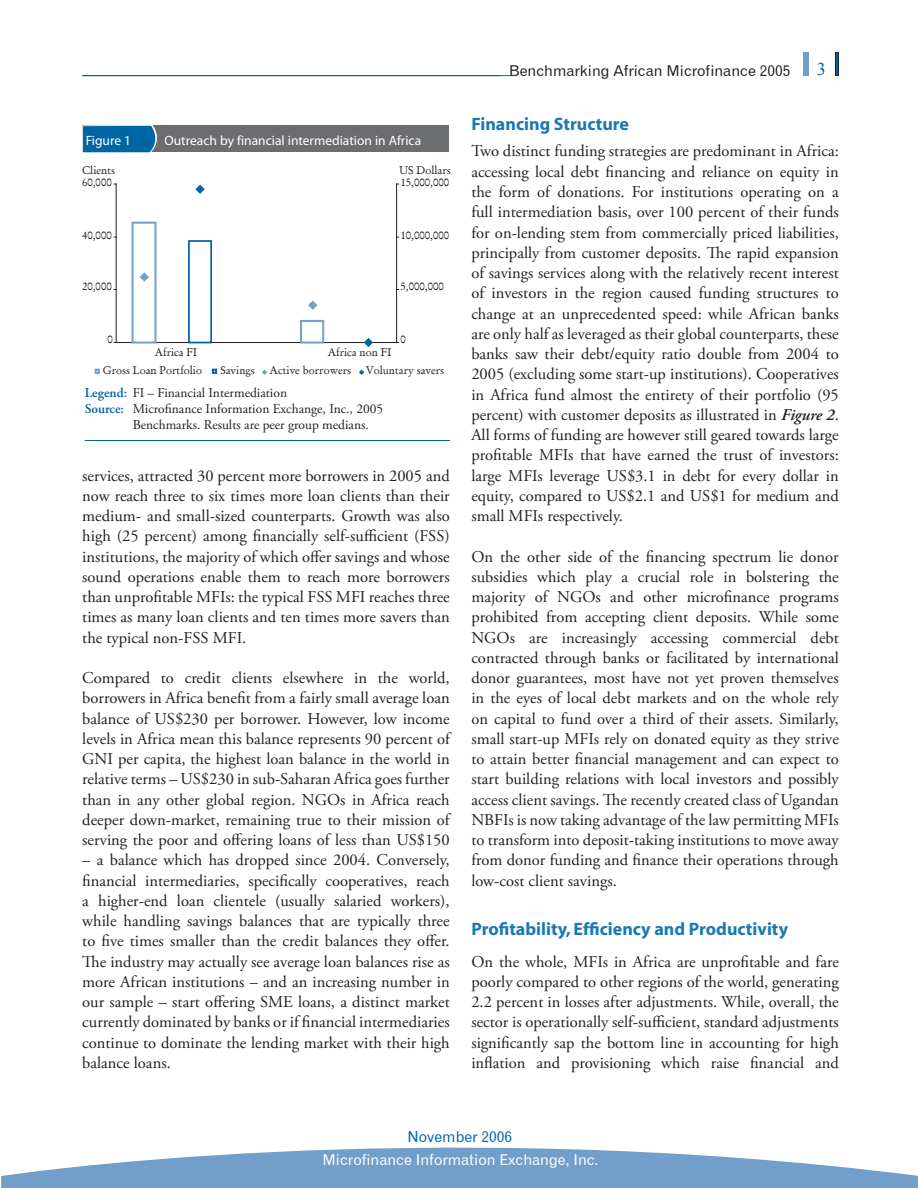
<style>
.page{position:relative;width:918px;height:1188px;background:#fff}
.page>*{position:absolute;margin:0;border:0;box-sizing:border-box;transform-origin:0 0}
.t1{font:700 18px "Myriad";color:#1b78b2}
.t2{font:16.5px/20.2px "Adobe Garamond Pro";color:#231f20;text-align:justify}
.t3{font:15px "Gothic 720 BT Roman B";color:#fff}
.t4{font:15px "Gothic 720 BT Roman B";color:#231f20}
.t5{font:15px "Gothic 720 BT Roman B";color:#0065a4}
.t6{font:13.5px "Adobe Garamond Pro";color:#231f20}
.t7{font:13.5px "Myriad";color:#fff}
.t8{font:11.25px "Garamond Antiqua";color:#231f20}
.s1{font-weight:600;color:#0065a4}
.s2{font-weight:600;font-style:italic}
</style>
<div class="page">
<svg style="left:2px;top:1147px;width:915px;height:41px;fill:#729eca"></svg>
<div style="left:835px;top:52px;width:3px;height:23px;border:1px solid #231f20"></div>
<div style="left:803px;top:52px;width:5px;height:23px;background:#729eca"></div>
<hr style="left:82px;top:75px;width:433px;height:1px;background:#0065a4">
<div style="left:83px;top:125px;width:366px;height:27px;background:#6c6d70"></div>
<svg style="left:82px;top:125px;width:75px;height:27px;background:#126ea7"></svg>
<hr style="left:85px;top:440px;width:365px;height:1px;background:#0065a4">
<hr style="left:116px;top:342px;width:280px;height:1px;background:#231f20">
<div style="left:131px;top:222px;width:25px;height:121px;border:2px solid #729eca"></div>
<div style="left:300px;top:320px;width:24px;height:23px;border:2px solid #729eca"></div>
<div style="left:188px;top:240px;width:24px;height:103px;border:2px solid #0065a4"></div>
<hr style="left:116px;top:184px;width:1px;height:158px;background:#231f20">
<svg style="left:140px;top:272px;width:9px;height:10px"></svg>
<svg style="left:308px;top:300px;width:9px;height:10px"></svg>
<svg style="left:195px;top:184px;width:10px;height:10px"></svg>
<svg style="left:364px;top:338px;width:9px;height:9px"></svg>
<hr style="left:396px;top:184px;width:1px;height:158px;background:#231f20">
<svg style="left:95px;top:369px;width:5px;height:5px"></svg>
<svg style="left:212px;top:369px;width:5px;height:5px"></svg>
<svg style="left:262px;top:369px;width:5px;height:6px"></svg>
<svg style="left:359px;top:369px;width:5px;height:6px"></svg>
<svg style="left:1px;top:1176px;width:1px;height:12px"></svg>
<p class="t7" style="left:86px;top:133px;width:47px">Figure 1</p>
<p class="t7" style="left:164px;top:133px;width:258px">Outreach by financial intermediation in Africa</p>
<p class="t8" style="left:82px;top:163px;width:35px">Clients</p>
<p class="t8" style="left:399px;top:163px;width:53px">US Dollars</p>
<p class="t8" style="left:82px;top:175px;width:31px">60,000</p>
<p class="t8" style="left:400px;top:175px;width:50px">15,000,000</p>
<p class="t8" style="left:82px;top:228px;width:31px">40,000</p>
<p class="t8" style="left:400px;top:228px;width:50px">10,000,000</p>
<p class="t8" style="left:82px;top:279px;width:31px">20,000</p>
<p class="t8" style="left:400px;top:279px;width:45px">5,000,000</p>
<p class="t8" style="left:107px;top:332px;width:7px">0</p>
<p class="t8" style="left:400px;top:332px;width:7px">0</p>
<p class="t8" style="left:155px;top:345px;width:44px">Africa FI</p>
<p class="t8" style="left:327px;top:345px;width:65px">Africa non FI</p>
<p class="t8" style="left:103px;top:363px;width:101px">Gross Loan Portfolio</p>
<p class="t8" style="left:220px;top:363px;width:36px">Savings</p>
<p class="t8" style="left:269px;top:363px;width:83px">Active borrowers</p>
<p class="t8" style="left:366px;top:363px;width:80px">Voluntary savers</p>
<p class="t6" style="left:85px;top:384px;width:204px"><span class="s1">Legend:</span> FI – Financial Intermediation</p>
<p class="t6" style="left:85px;top:401px;width:300px"><span class="s1">Source:</span> Microfinance Information Exchange, Inc., 2005</p>
<p class="t6" style="left:133px;top:417px;width:237px">Benchmarks. Results are peer group medians.</p>
<p class="t2" style="left:82px;top:466px;width:369px">services, attracted 30 percent more borrowers in 2005 and now reach three to six times more loan clients than their medium- and small-sized counterparts. Growth was also high (25 percent) among financially self-sufficient (FSS) institutions, the majority of which offer savings and whose sound operations enable them to reach more borrowers than unprofitable MFIs: the typical FSS MFI reaches three times as many loan clients and ten times more savers than the typical non-FSS MFI.</p>
<p class="t2" style="left:82px;top:668px;width:369px">Compared to credit clients elsewhere in the world, borrowers in Africa benefit from a fairly small average loan balance of US$230 per borrower. However, low income levels in Africa mean this balance represents 90 percent of GNI per capita, the highest loan balance in the world in relative terms – US$230 in sub-Saharan Africa goes further than in any other global region. NGOs in Africa reach deeper down-market, remaining true to their mission of serving the poor and offering loans of less than US$150</p>
<p class="t2" style="left:82px;top:850px;width:369px">– a balance which has dropped since 2004. Conversely, financial intermediaries, specifically cooperatives, reach a higher-end loan clientele (usually salaried workers), while handling savings balances that are typically three to five times smaller than the credit balances they offer.<br>The industry may actually see average loan balances rise as more African institutions – and an increasing number in our sample – start offering SME loans, a distinct market currently dominated by banks or if financial intermediaries continue to dominate the lending market with their high balance loans.</p>
<p class="t4" style="left:509px;top:61px;width:283px">Benchmarking African Microfinance 2005</p>
<p class="t1" style="left:471px;top:115px;width:159px">Financing Structure</p>
<p class="t2" style="left:471px;top:142px;width:369px">Two distinct funding strategies are predominant in Africa: accessing local debt financing and reliance on equity in the form of donations. For institutions operating on a full intermediation basis, over 100 percent of their funds for on-lending stem from commercially priced liabilities, principally from customer deposits. The rapid expansion of savings services along with the relatively recent interest of investors in the region caused funding structures to change at an unprecedented speed: while African banks are only half as leveraged as their global counterparts, these banks saw their debt/equity ratio double from 2004 to 2005 (excluding some start-up institutions). Cooperatives in Africa fund almost the entirety of their portfolio (95 percent) with customer deposits as illustrated in <span class="s2">Figure 2</span>.<br>All forms of funding are however still geared towards large profitable MFIs that have earned the trust of investors: large MFIs leverage US$3.1 in debt for every dollar in equity, compared to US$2.1 and US$1 for medium and small MFIs respectively.</p>
<p class="t2" style="left:471px;top:547px;width:369px">On the other side of the financing spectrum lie donor subsidies which play a crucial role in bolstering the majority of NGOs and other microfinance programs prohibited from accepting client deposits. While some NGOs are increasingly accessing commercial debt contracted through banks or facilitated by international donor guarantees, most have not yet proven themselves in the eyes of local debt markets and on the whole rely on capital to fund over a third of their assets. Similarly, small start-up MFIs rely on donated equity as they strive to attain better financial management and can expect to start building relations with local investors and possibly access client savings. The recently created class of Ugandan NBFIs is now taking advantage of the law permitting MFIs to transform into deposit-taking institutions to move away from donor funding and finance their operations through low-cost client savings.</p>
<p class="t1" style="left:471px;top:919px;width:318px">Profitability, Efficiency and Productivity</p>
<p class="t2" style="left:471px;top:952px;width:369px">On the whole, MFIs in Africa are unprofitable and fare poorly compared to other regions of the world, generating 2.2 percent in losses after adjustments. While, overall, the sector is operationally self-sufficient, standard adjustments significantly sap the bottom line in accounting for high inflation and provisioning which raise financial and</p>
<p class="t5" style="left:407px;top:1127px;width:106px">November 2006</p>
<p class="t3" style="left:322px;top:1151px;width:277px">Microfinance Information Exchange, Inc.</p>
</div>
